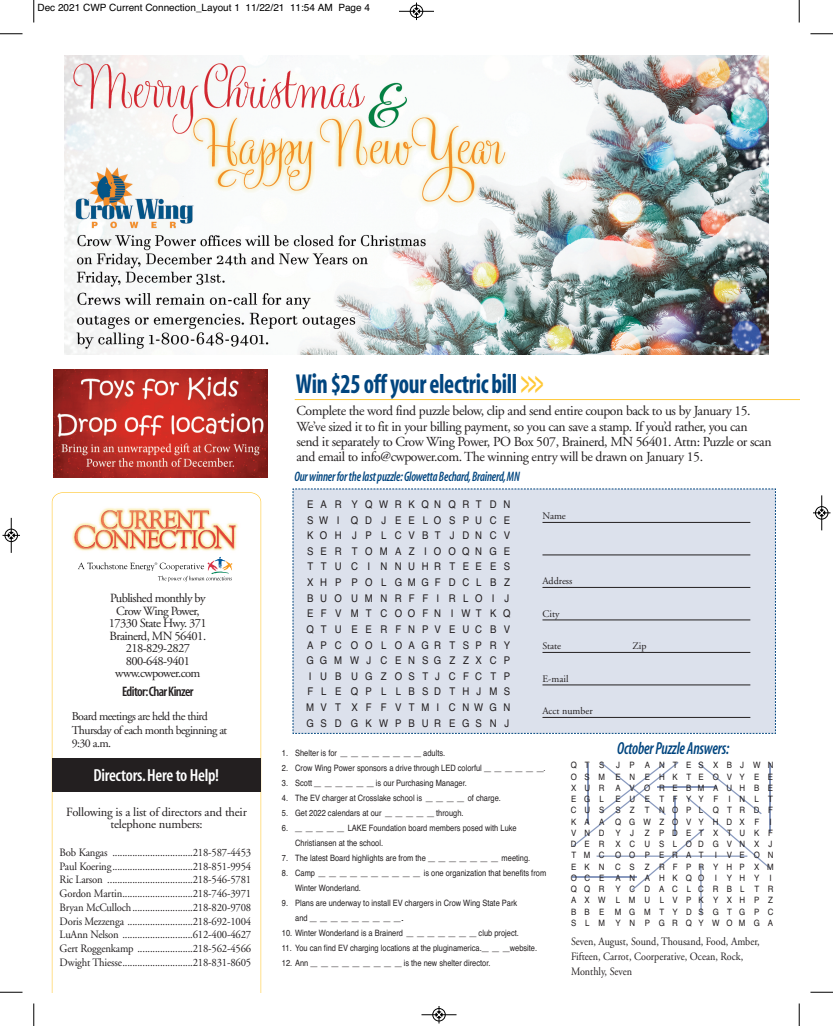
<style>
.page{position:relative;width:833px;height:1026px;background:#fff}
.page>*{position:absolute;margin:0;border:0;box-sizing:border-box;transform-origin:0 0}
.t1{font:700 condensed 27.5px "Myriad";letter-spacing:-.015em;color:#01457f;scale:.87 1}
.t2{font:italic 600 condensed 17.5px "Myriad";letter-spacing:-.015em;color:#01457f;scale:.87 1}
.t3{font:600 condensed 17.5px "Myriad";letter-spacing:-.015em;color:#fff}
.t4{font:13.75px/15.4px "Adobe Garamond";letter-spacing:-.03em;color:#231f20}
.t5{font:italic 600 condensed 13.75px "Myriad";letter-spacing:-.015em;color:#01457f;scale:.87 1}
.t6{font:600 condensed 13.75px "Myriad";letter-spacing:-.045em;color:#231f20}
.t7{font:12.5px/12.5px "Adobe Garamond";letter-spacing:-.045em;color:#231f20;text-align:center}
.t8{font:12.5px/12.5px "Adobe Garamond";letter-spacing:-.015em;color:#231f20;text-align:center}
.t9{font:11.88px/13.8px "Adobe Garamond";letter-spacing:-.045em;color:#231f20}
.t10{font:11.25px/13.8px "Adobe Garamond";letter-spacing:-.005em;color:#231f20;text-align:justify;scale:.95 1}
.t11{font:11.25px/15px "Adobe Garamond";letter-spacing:-.005em;color:#231f20;scale:.9 1}
.t12{font:10.62px/15.6px "Helvetica";letter-spacing:.745em;color:#231f20;scale:.9 1}
.t13{font:10px "Helvetica";color:#000}
.t14{font:10px "Adobe Garamond";color:#231f20}
.t15{font:8.75px/15px "Helvetica";color:#231f20;scale:.85 1}
.t16{font:8.75px/11.2px "Helvetica";color:#231f20;text-align:justify;scale:.9 1}
.t17{font:8.75px/11.2px "Helvetica";letter-spacing:1.015em;color:#231f20;scale:.9 1}
.t18{font:8.75px "Helvetica";letter-spacing:1.07em;color:#231f20;scale:.9 1}
.t19{font:8.75px/11.2px "Helvetica";letter-spacing:1.065em;color:#231f20;scale:.9 1}
.t20{font:8.75px "Helvetica";letter-spacing:1.135em;color:#231f20;scale:.9 1}
.t21{font:8.75px "Helvetica";letter-spacing:1.125em;color:#231f20;scale:.9 1}
.s1{font-size:32.5px;color:#ffc938}
</style>
<div class="page">
<div style="left:292px;top:488px;width:484px;height:246px;background:#dce1ec"></div>
<hr style="left:542px;top:522px;width:208px;height:1px;background:#231f20">
<hr style="left:542px;top:555px;width:208px;height:1px;background:#231f20">
<hr style="left:542px;top:587px;width:208px;height:1px;background:#231f20">
<hr style="left:542px;top:620px;width:208px;height:1px;background:#231f20">
<hr style="left:542px;top:652px;width:208px;height:1px;background:#231f20">
<hr style="left:542px;top:685px;width:208px;height:1px;background:#231f20">
<hr style="left:542px;top:717px;width:208px;height:1px;background:#231f20">
<hr style="left:700px;top:865px;width:1px;height:49px;background:#899abf">
<hr style="left:295px;top:399px;width:504px;height:1px;background:#ffc938">
<hr style="left:572px;top:877px;width:64px;height:1px;background:#899abf">
<img style="left:65px;top:55px;width:703px;height:300px">
<svg style="left:52px;top:502px;width:1px;height:490px"></svg>
<svg style="left:52px;top:492px;width:209px;height:10px"></svg>
<div style="left:67px;top:496px;width:177px;height:61px;background:#fff"></div>
<img style="left:72px;top:508px;width:166px;height:43px">
<svg style="left:78px;top:557px;width:154px;height:25px"></svg>
<div style="left:52px;top:758px;width:209px;height:34px;background:#231f20"></div>
<img style="left:53px;top:370px;width:215px;height:107px">
<svg style="left:573px;top:762px;width:197px;height:129px"></svg>
<hr style="left:674px;top:796px;width:1px;height:39px;background:#899abf">
<svg style="left:33px;top:0;width:2px;height:22px"></svg>
<svg style="left:0;top:33px;width:22px;height:2px"></svg>
<svg style="left:798px;top:0;width:2px;height:22px"></svg>
<svg style="left:810px;top:33px;width:22px;height:2px"></svg>
<svg style="left:33px;top:1003px;width:2px;height:23px"></svg>
<svg style="left:0;top:992px;width:22px;height:1px"></svg>
<svg style="left:798px;top:1003px;width:2px;height:23px"></svg>
<svg style="left:810px;top:992px;width:22px;height:1px"></svg>
<hr style="left:399px;top:11px;width:35px;height:1px;background:#000">
<div style="left:410px;top:5px;width:13px;height:13px;border:1px solid #000;border-radius:50%"></div>
<svg style="left:413px;top:3px;width:6px;height:17px"></svg>
<hr style="left:421px;top:1015px;width:35px;height:1px;background:#000">
<div style="left:432px;top:1008px;width:13px;height:13px;border:1px solid #000;border-radius:50%"></div>
<svg style="left:436px;top:1006px;width:6px;height:17px"></svg>
<hr style="left:11px;top:518px;width:1px;height:35px;background:#000">
<div style="left:5px;top:529px;width:13px;height:13px;border:1px solid #000;border-radius:50%"></div>
<svg style="left:2px;top:532px;width:18px;height:7px"></svg>
<div style="left:815px;top:506px;width:13px;height:14px;border:1px solid #fff;border-radius:50%"></div>
<hr style="left:821px;top:495px;width:1px;height:35px;background:#000">
<div style="left:815px;top:506px;width:13px;height:13px;border:1px solid #000;border-radius:50%"></div>
<svg style="left:813px;top:510px;width:17px;height:6px"></svg>
<p class="t13" style="left:38px;top:2px;width:334px">Dec 2021 CWP Current Connection_Layout 1 11/22/21 11:54 AM Page 4</p>
<h1 class="t1" style="left:296px;top:374px;width:286px">Win $25 offyour electric bill<span class="s1">&gt;&gt;&gt;</span></h1>
<p class="t4" style="left:296px;top:404px;width:476px">Complete the word find puzzle below, clip and send entire coupon back to us by January 15.<br>We’ve sized it to fit in your billing payment, so you can save a stamp. If you’d rather, you can send it separately to Crow Wing Power, PO Box 507, Brainerd, MN 56401. Attn: Puzzle or scan and email to info@cwpower.com. The winning entry will be drawn on January 15.</p>
<h3 class="t7" style="left:109px;top:593px;width:100px">Published monthly by<br>Crow Wing Power,<br>17330 State Hwy. 371<br>Brainerd, MN 56401.<br>218-829-2827<br>800-648-9401 www.cwpower.com</h3>
<h3 class="t6" style="left:122px;top:687px;width:73px">Editor:CharKinzer</h3>
<h3 class="t9" style="left:72px;top:710px;width:157px">Board meetings are held the third<br>Thursday of each month beginning at<br>9:30 a.m.</h3>
<h2 class="t3" style="left:93px;top:770px;width:127px">Directors.Hereto Help!</h2>
<h3 class="t8" style="left:66px;top:807px;width:182px">Following is a list of directors and their telephone numbers:</h3>
<p class="t10" style="left:60px;top:846px;width:203px">Bob Kangas ................................218-587-4453<br>Paul Koering................................218-851-9954<br>Ric Larson ..................................218-546-5781<br>Gordon Martin............................218-746-3971<br>Bryan McCulloch........................218-820-9708<br>Doris Mezzenga ..........................218-692-1004<br>LuAnn Nelson ............................612-400-4627<br>Gert Roggenkamp ......................218-562-4566<br>Dwight Thiesse............................218-831-8605</p>
<h3 class="t5" style="left:294px;top:472px;width:260px">Ourwinnerforthelast puzzle:Glowetta Bechard,Brainerd,MN</h3>
<p class="t12" style="left:306px;top:496px;width:229px">EAR YQWRKQNQRT DN<br>SW I QD J EELOSPUCE<br>KOH JP LCVBT JDNCV<br>SER TOMAZ IOOQNGE<br>TTU C I NNUHRTEEES<br>XHP PO LGMGFDCL BZ<br>BUO UMNRFFI RLO I J<br>EFV MT COOFN IWT KQ<br>QTU EERFNPVEUCBV<br>APC OO LOAGRTSPRY<br>GGMWJ CENSGZZXCP<br>IUB UGZOSTJCFCTP<br>FL E QP L LBSDTHJMS<br>MV T XF F VTMI CNWGN<br>GSD GKWPBUREGSNJ</p>
<p class="t14" style="left:542px;top:512px;width:25px">Name</p>
<p class="t14" style="left:542px;top:577px;width:31px">Address</p>
<p class="t14" style="left:542px;top:610px;width:18px">City</p>
<p class="t14" style="left:542px;top:642px;width:20px">State</p>
<p class="t14" style="left:632px;top:642px;width:15px">Zip</p>
<p class="t14" style="left:542px;top:675px;width:27px">E-mail</p>
<p class="t14" style="left:542px;top:707px;width:52px">Acct number</p>
<p class="t15" style="left:282px;top:745px;width:194px">1. Shelter is for _ _ _ _ _ _ _ _ adults.</p>
<p class="t15" style="left:282px;top:760px;width:312px">2. Crow Wing Power sponsors a drive through LED colorful _ _ _ _ _ _.</p>
<p class="t15" style="left:282px;top:775px;width:219px">3. Scott _ _ _ _ _ _ is our Purchasing Manager.</p>
<p class="t15" style="left:282px;top:790px;width:259px">4. The EV charger at Crosslake school is _ _ _ _ of charge.</p>
<p class="t15" style="left:282px;top:805px;width:215px">5. Get 2022 calendars at our _ _ _ _ _ through.</p>
<p class="t15" style="left:295px;top:820px;width:262px;text-indent:-13px">6. _ _ _ _ _ LAKE Foundation board members posed with Luke<br>Christiansen at the school.</p>
<p class="t15" style="left:282px;top:850px;width:293px">7. The latest Board highlights are from the _ _ _ _ _ _ _ meeting.</p>
<p class="t15" style="left:295px;top:865px;width:297px;text-indent:-13px">8. Camp _ _ _ _ _ _ _ _ _ _ is one organization that benefits from<br>Winter Wonderland.</p>
<p class="t15" style="left:295px;top:895px;width:263px;text-indent:-13px">9. Plans are underway to install EV chargers in Crow Wing State Park and_________.</p>
<p class="t15" style="left:282px;top:925px;width:280px">10. Winter Wonderland is a Brainerd _ _ _ _ _ _ _ club project.</p>
<p class="t15" style="left:282px;top:940px;width:302px">11. You can find EV charging locations at the pluginamerica._ _ _website.</p>
<p class="t15" style="left:282px;top:955px;width:247px">12. Ann _ _ _ _ _ _ _ _ _ is the new shelter director.</p>
<h2 class="t2" style="left:617px;top:742px;width:130px">October Puzzle Answers:</h2>
<p class="t16" style="left:570px;top:760px;width:39px">QTS</p>
<p class="t16" style="left:570px;top:760px;width:226px;text-indent:45px">JP ANTESXBJWN OSM EN EHKTEOVYEE XUR</p>
<p class="t18" style="left:615px;top:783px;width:177px">AV OREBMAUHBE</p>
<p class="t16" style="left:571px;top:793px;width:38px">EGL</p>
<p class="t20" style="left:615px;top:794px;width:176px">EUETFYYF INLT</p>
<p class="t16" style="left:571px;top:805px;width:39px">CUS</p>
<p class="t17" style="left:571px;top:805px;width:226px;text-indent:44px">SZ T NOPL QTRDF<br>KA A QGWZOVY HDX F I<br>VND</p>
<p class="t18" style="left:615px;top:828px;width:176px">YJ Z PDET XTUKF</p>
<p class="t19" style="left:571px;top:838px;width:225px;text-indent:44px">XCUSLODGVNXJ<br>TMC OO P ERAT</p>
<p class="t16" style="left:571px;top:838px;width:39px">DER</p>
<p class="t16" style="left:570px;top:850px;width:227px;text-indent:144px">I VEON EKN CS ZRFPRYHPXM OCE</p>
<p class="t21" style="left:615px;top:873px;width:175px">ANAHKQO IYHYI</p>
<p class="t16" style="left:570px;top:883px;width:39px">QQR</p>
<p class="t16" style="left:571px;top:883px;width:226px;text-indent:44px">YCDACLCRBL TR AXW LMU LVPKYXHPZ BB E MGMTYDSGTGPC SLM YN PGRQYWOMGA</p>
<p class="t11" style="left:571px;top:935px;width:211px">Seven, August, Sound, Thousand, Food, Amber,<br>Fifteen, Carrot, Coorperative, Ocean, Rock,<br>Monthly, Seven</p>
</div>
